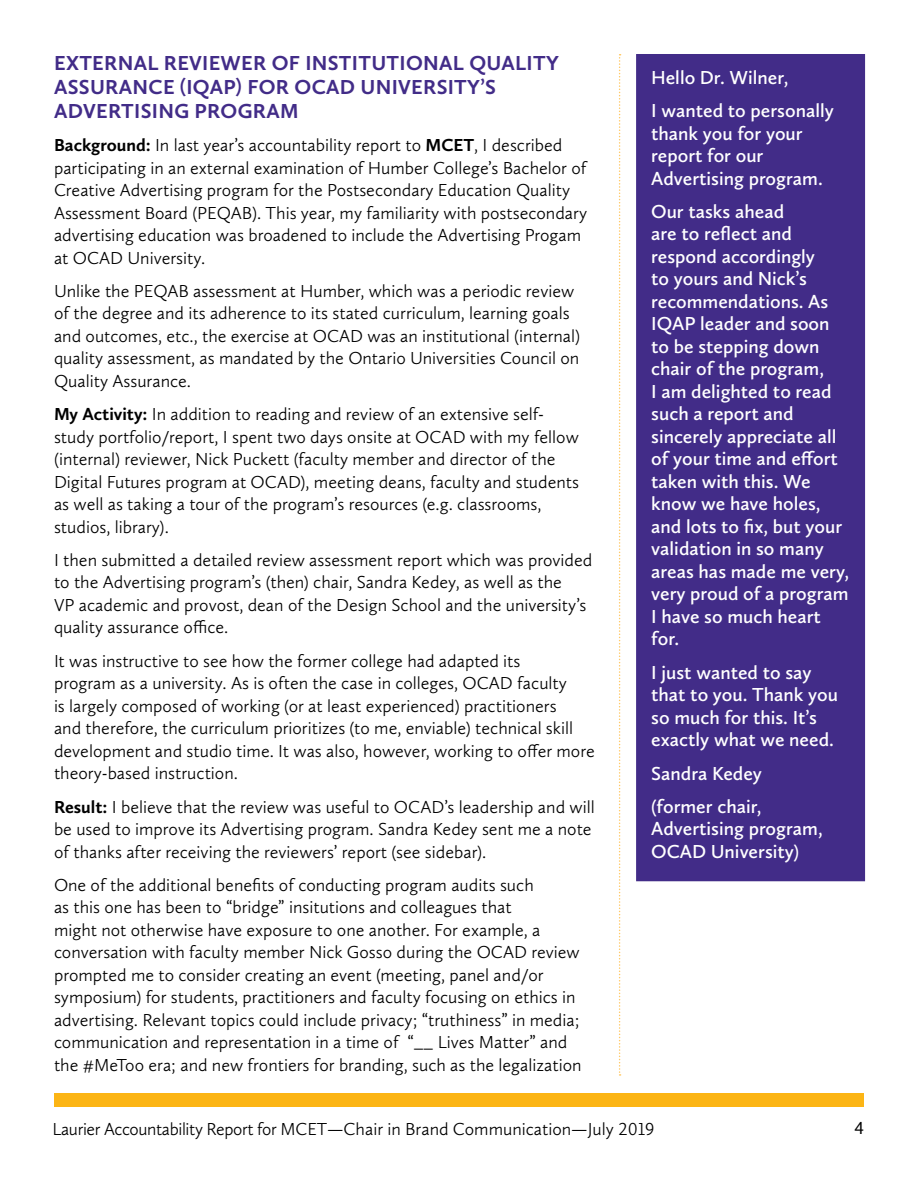
<style>
.page{position:relative;width:918px;height:1188px;background:#fff}
.page>*{position:absolute;margin:0;border:0;box-sizing:border-box;transform-origin:0 0}
.t1{font:700 21px/24px "Calluna Sans";letter-spacing:.015em;color:#422c88}
.t2{font:600 19.5px/22.5px "Calluna Sans";color:#fff}
.t3{font:300 18px/22.5px "Calluna Sans";color:#000}
.t4{font:18px "Calluna Sans";color:#000}
.s1{font-weight:700}
</style>
<div class="page">
<div style="left:54px;top:1094px;width:810px;height:13px;background:#fcb515"></div>
<div style="left:636px;top:54px;width:229px;height:827px;background:#422c88;border:2px solid #422c88"></div>
<svg style="left:619px;top:54px;width:2px;height:1022px"></svg>
<p class="t1" style="left:54px;top:50px;width:506px">EXTERNAL REVIEWER OF INSTITUTIONAL QUALITY<br>ASSURANCE (IQAP) FOR OCAD UNIVERSITY’S<br>ADVERTISING PROGRAM</p>
<p class="t3" style="left:54px;top:134px;width:535px"><span class="s1">Background:</span> In last year’s accountability report to <span class="s1">MCET</span>, I described participating in an external examination of Humber College’s Bachelor of Creative Advertising program for the Postsecondary Education Quality Assessment Board (PEQAB). This year, my familiarity with postsecondary advertising education was broadened to include the Advertising Progam at OCAD University.</p>
<p class="t3" style="left:54px;top:279px;width:528px">Unlike the PEQAB assessment at Humber, which was a periodic review of the degree and its adherence to its stated curriculum, learning goals and outcomes, etc., the exercise at OCAD was an institutional (internal) quality assessment, as mandated by the Ontario Universities Council on Quality Assurance.</p>
<p class="t3" style="left:54px;top:403px;width:527px"><span class="s1">My Activity:</span> In addition to reading and review of an extensive self&shy;study portfolio/report, I spent two days onsite at OCAD with my fellow (internal) reviewer, Nick Puckett (faculty member and director of the Digital Futures program at OCAD), meeting deans, faculty and students as well as taking a tour of the program’s resources (e.g. classrooms, studios, library).</p>
<p class="t3" style="left:54px;top:548px;width:540px">I then submitted a detailed review assessment report which was provided to the Advertising program’s (then) chair, Sandra Kedey, as well as the<br>VP academic and provost, dean of the Design School and the university’s quality assurance office.</p>
<p class="t3" style="left:54px;top:649px;width:542px">It was instructive to see how the former college had adapted its<br>program as a university. As is often the case in colleges, OCAD faculty<br>is largely composed of working (or at least experienced) practitioners<br>and therefore, the curriculum prioritizes (to me, enviable) technical skill development and studio time. It was also, however, working to offer more theory-based instruction.</p>
<p class="t3" style="left:54px;top:795px;width:542px"><span class="s1">Result:</span> I believe that the review was useful to OCAD’s leadership and will be used to improve its Advertising program. Sandra Kedey sent me a note of thanks after receiving the reviewers’ report (see sidebar).</p>
<p class="t3" style="left:54px;top:873px;width:529px">One of the additional benefits of conducting program audits such<br>as this one has been to “bridge” insitutions and colleagues that<br>might not otherwise have exposure to one another. For example, a conversation with faculty member Nick Gosso during the OCAD review prompted me to consider creating an event (meeting, panel and/or symposium) for students, practitioners and faculty focusing on ethics in advertising. Relevant topics could include privacy; “truthiness” in media; communication and representation in a time of “__ Lives Matter” and the #MeToo era; and new frontiers for branding, such as the legalization</p>
<p class="t2" style="left:651px;top:60px;width:184px;line-height:33.3px">Hello Dr. Wilner,<br>I wanted to personally</p>
<p class="t2" style="left:651px;top:121px;width:173px">thank you for your report for our<br>Advertising program.</p>
<p class="t2" style="left:651px;top:200px;width:200px">Our tasks ahead<br>are to reflect and respond accordingly<br>to yours and Nick’s recommendations. As<br>IQAP leader and soon to be stepping down chair of the program,<br>I am delighted to read such a report and sincerely appreciate all of your time and effort taken with this. We know we have holes, and lots to fix, but your validation in so many areas has made me very, very proud of a program<br>I have so much heart for.</p>
<p class="t2" style="left:651px;top:661px;width:188px">I just wanted to say that to you. Thank you so much for this. It’s exactly what we need.</p>
<p class="t2" style="left:651px;top:756px;width:112px;line-height:33.3px">Sandra Kedey (former chair,</p>
<p class="t2" style="left:651px;top:817px;width:173px">Advertising program,<br>OCAD University)</p>
<p class="t3" style="left:52px;top:1117px;width:604px">Laurier Accountability Report for MCET—Chair in Brand Communication—July 2019</p>
<p class="t4" style="left:854px;top:1117px;width:11px">4</p>
</div>
